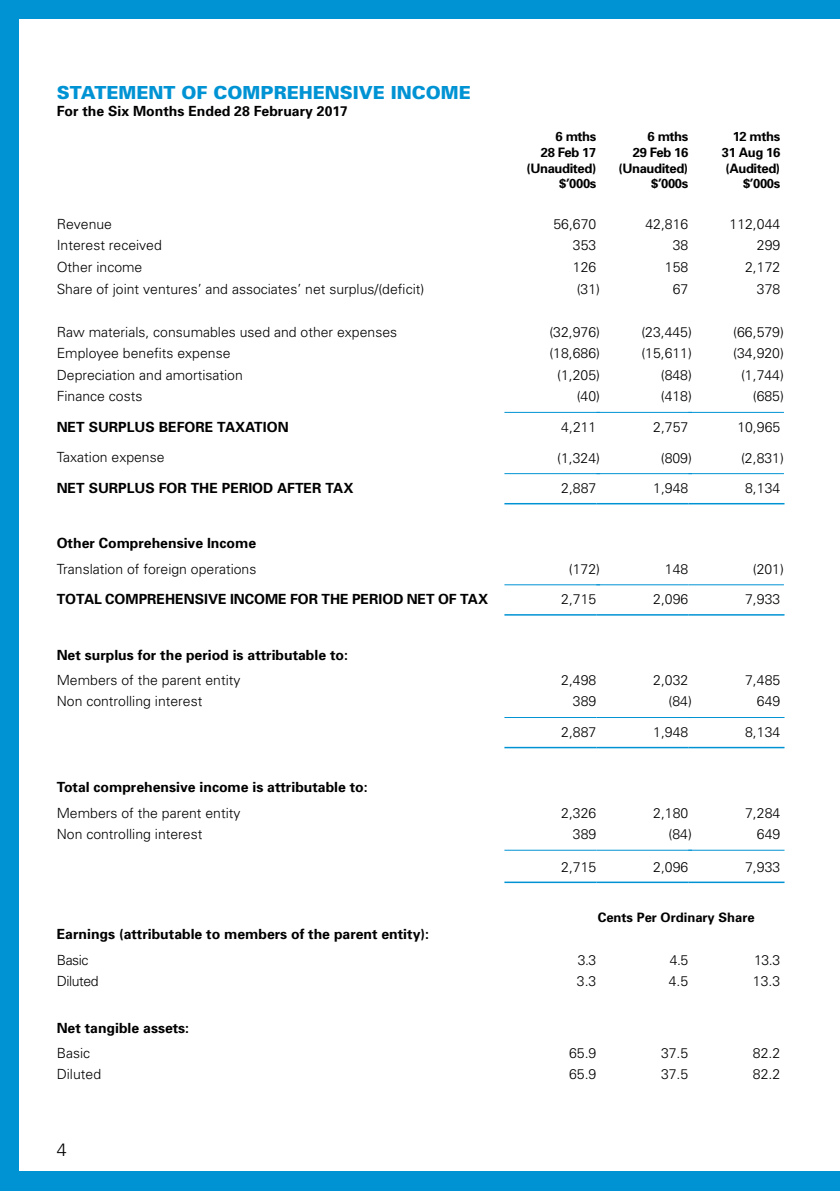
<style>
.page{position:relative;width:840px;height:1191px;background:#fff}
.page>*{position:absolute;margin:0;border:0;box-sizing:border-box;transform-origin:0 0}
.t1{font:900 18px "Univers";color:#0093d4}
.t2{font:300 18px "Univers";color:#000}
.t3{font:300 14px "Univers";color:#000}
.t4{font:700 14px "Univers";color:#000}
.t5{font:300 14px "Univers";letter-spacing:-.03em;color:#000}
.t6{font:700 13px/15.6px "Univers";letter-spacing:-.03em;color:#000;text-align:right}
.t7{font:700 13px "Univers";color:#000}
</style>
<div class="page">
<div style="left:0;top:0;width:839px;height:1191px;background:#0093d4"></div>
<div style="left:20px;top:20px;width:819px;height:1151px;background:#fff"></div>
<hr style="left:504px;top:412px;width:95px;height:1px;background:#0093d4">
<hr style="left:596px;top:412px;width:95px;height:1px;background:#0093d4">
<hr style="left:688px;top:412px;width:95px;height:1px;background:#0093d4">
<hr style="left:504px;top:473px;width:95px;height:1px;background:#0093d4">
<hr style="left:596px;top:473px;width:95px;height:1px;background:#0093d4">
<hr style="left:688px;top:473px;width:95px;height:1px;background:#0093d4">
<hr style="left:504px;top:503px;width:92px;height:1px;background:#0093d4">
<hr style="left:596px;top:503px;width:92px;height:1px;background:#0093d4">
<hr style="left:688px;top:503px;width:96px;height:1px;background:#0093d4">
<hr style="left:504px;top:584px;width:95px;height:1px;background:#0093d4">
<hr style="left:596px;top:584px;width:92px;height:1px;background:#0093d4">
<hr style="left:688px;top:584px;width:95px;height:1px;background:#0093d4">
<hr style="left:504px;top:614px;width:92px;height:1px;background:#0093d4">
<hr style="left:596px;top:614px;width:92px;height:1px;background:#0093d4">
<hr style="left:688px;top:614px;width:96px;height:1px;background:#0093d4">
<hr style="left:504px;top:717px;width:92px;height:1px;background:#0093d4">
<hr style="left:596px;top:717px;width:95px;height:1px;background:#0093d4">
<hr style="left:688px;top:717px;width:96px;height:1px;background:#0093d4">
<hr style="left:504px;top:747px;width:92px;height:1px;background:#0093d4">
<hr style="left:596px;top:747px;width:92px;height:1px;background:#0093d4">
<hr style="left:688px;top:747px;width:96px;height:1px;background:#0093d4">
<hr style="left:504px;top:850px;width:92px;height:1px;background:#0093d4">
<hr style="left:596px;top:850px;width:95px;height:1px;background:#0093d4">
<hr style="left:688px;top:850px;width:96px;height:1px;background:#0093d4">
<hr style="left:504px;top:881px;width:92px;height:2px;background:#0093d4">
<hr style="left:596px;top:881px;width:92px;height:2px;background:#0093d4">
<hr style="left:688px;top:881px;width:96px;height:2px;background:#0093d4">
<p class="t1" style="left:57px;top:82px;width:415px">STATEMENT OF COMPREHENSIVE INCOME</p>
<p class="t4" style="left:57px;top:103px;width:292px">For the Six Months Ended 28 February 2017</p>
<p class="t6" style="left:526px;top:129px;width:71px">6 mths<br>28 Feb 17 (Unaudited) $’000s</p>
<p class="t6" style="left:618px;top:129px;width:71px">6 mths<br>29 Feb 16 (Unaudited) $’000s</p>
<p class="t6" style="left:721px;top:129px;width:60px">12 mths<br>31 Aug 16 (Audited) $’000s</p>
<p class="t3" style="left:57px;top:215px;width:57px">Revenue</p>
<p class="t3" style="left:553px;top:215px;width:44px">56,670</p>
<p class="t3" style="left:645px;top:215px;width:44px">42,816</p>
<p class="t3" style="left:729px;top:215px;width:52px">112,044</p>
<p class="t3" style="left:57px;top:237px;width:107px">Interest received</p>
<p class="t3" style="left:572px;top:237px;width:25px">353</p>
<p class="t3" style="left:672px;top:237px;width:17px">38</p>
<p class="t3" style="left:756px;top:237px;width:25px">299</p>
<p class="t3" style="left:57px;top:258px;width:87px">Other income</p>
<p class="t3" style="left:572px;top:258px;width:25px">126</p>
<p class="t3" style="left:664px;top:258px;width:25px">158</p>
<p class="t3" style="left:744px;top:258px;width:37px">2,172</p>
<p class="t3" style="left:57px;top:280px;width:369px">Share of joint ventures’ and associates’ net surplus/(deficit)</p>
<p class="t3" style="left:576px;top:280px;width:25px">(31)</p>
<p class="t3" style="left:672px;top:280px;width:17px">67</p>
<p class="t3" style="left:756px;top:280px;width:25px">378</p>
<p class="t3" style="left:57px;top:323px;width:342px">Raw materials, consumables used and other expenses</p>
<p class="t3" style="left:549px;top:323px;width:52px">(32,976)</p>
<p class="t3" style="left:641px;top:323px;width:52px">(23,445)</p>
<p class="t3" style="left:732px;top:323px;width:52px">(66,579)</p>
<p class="t3" style="left:57px;top:345px;width:175px">Employee benefits expense</p>
<p class="t3" style="left:549px;top:345px;width:52px">(18,686)</p>
<p class="t3" style="left:641px;top:345px;width:52px">(15,611)</p>
<p class="t3" style="left:732px;top:345px;width:52px">(34,920)</p>
<p class="t3" style="left:57px;top:366px;width:187px">Depreciation and amortisation</p>
<p class="t3" style="left:557px;top:366px;width:44px">(1,205)</p>
<p class="t3" style="left:660px;top:366px;width:33px">(848)</p>
<p class="t3" style="left:740px;top:366px;width:44px">(1,744)</p>
<p class="t3" style="left:57px;top:388px;width:87px">Finance costs</p>
<p class="t3" style="left:576px;top:388px;width:25px">(40)</p>
<p class="t3" style="left:660px;top:388px;width:33px">(418)</p>
<p class="t3" style="left:752px;top:388px;width:33px">(685)</p>
<p class="t4" style="left:57px;top:418px;width:233px">NET SURPLUS BEFORE TAXATION</p>
<p class="t3" style="left:561px;top:418px;width:37px">4,211</p>
<p class="t3" style="left:653px;top:418px;width:37px">2,757</p>
<p class="t3" style="left:737px;top:418px;width:44px">10,965</p>
<p class="t3" style="left:57px;top:449px;width:109px">Taxation expense</p>
<p class="t3" style="left:557px;top:449px;width:44px">(1,324)</p>
<p class="t3" style="left:660px;top:449px;width:33px">(809)</p>
<p class="t3" style="left:740px;top:449px;width:44px">(2,831)</p>
<p class="t4" style="left:57px;top:479px;width:298px">NET SURPLUS FOR THE PERIOD AFTER TAX</p>
<p class="t3" style="left:561px;top:480px;width:37px">2,887</p>
<p class="t3" style="left:653px;top:480px;width:37px">1,948</p>
<p class="t3" style="left:744px;top:480px;width:37px">8,134</p>
<p class="t4" style="left:57px;top:535px;width:201px">Other Comprehensive Income</p>
<p class="t3" style="left:57px;top:560px;width:201px">Translation of foreign operations</p>
<p class="t3" style="left:568px;top:560px;width:33px">(172)</p>
<p class="t3" style="left:664px;top:560px;width:25px">148</p>
<p class="t3" style="left:752px;top:560px;width:33px">(201)</p>
<p class="t4" style="left:57px;top:590px;width:432px">TOTAL COMPREHENSIVE INCOME FOR THE PERIOD NET OF TAX</p>
<p class="t3" style="left:561px;top:591px;width:37px">2,715</p>
<p class="t3" style="left:653px;top:591px;width:37px">2,096</p>
<p class="t3" style="left:744px;top:591px;width:37px">7,933</p>
<p class="t4" style="left:57px;top:646px;width:292px">Net surplus for the period is attributable to:</p>
<p class="t3" style="left:57px;top:671px;width:185px">Members of the parent entity</p>
<p class="t3" style="left:561px;top:671px;width:37px">2,498</p>
<p class="t3" style="left:653px;top:671px;width:37px">2,032</p>
<p class="t3" style="left:744px;top:671px;width:37px">7,485</p>
<p class="t3" style="left:57px;top:693px;width:147px">Non controlling interest</p>
<p class="t3" style="left:572px;top:693px;width:25px">389</p>
<p class="t3" style="left:668px;top:693px;width:25px">(84)</p>
<p class="t3" style="left:756px;top:693px;width:25px">649</p>
<p class="t3" style="left:561px;top:723px;width:37px">2,887</p>
<p class="t3" style="left:653px;top:723px;width:37px">1,948</p>
<p class="t3" style="left:744px;top:723px;width:37px">8,134</p>
<p class="t4" style="left:57px;top:779px;width:312px">Total comprehensive income is attributable to:</p>
<p class="t3" style="left:57px;top:804px;width:185px">Members of the parent entity</p>
<p class="t3" style="left:561px;top:804px;width:37px">2,326</p>
<p class="t3" style="left:653px;top:804px;width:37px">2,180</p>
<p class="t3" style="left:744px;top:804px;width:37px">7,284</p>
<p class="t3" style="left:57px;top:825px;width:147px">Non controlling interest</p>
<p class="t3" style="left:572px;top:825px;width:25px">389</p>
<p class="t3" style="left:668px;top:825px;width:25px">(84)</p>
<p class="t3" style="left:756px;top:825px;width:25px">649</p>
<p class="t3" style="left:561px;top:858px;width:37px">2,715</p>
<p class="t3" style="left:653px;top:858px;width:37px">2,096</p>
<p class="t3" style="left:744px;top:858px;width:37px">7,933</p>
<p class="t7" style="left:597px;top:910px;width:158px">Cents Per Ordinary Share</p>
<p class="t4" style="left:57px;top:926px;width:373px">Earnings (attributable to members of the parent entity):</p>
<p class="t3" style="left:57px;top:951px;width:33px">Basic</p>
<p class="t3" style="left:577px;top:951px;width:20px">3.3</p>
<p class="t3" style="left:669px;top:951px;width:20px">4.5</p>
<p class="t3" style="left:753px;top:951px;width:27px">13.3</p>
<p class="t5" style="left:57px;top:973px;width:43px">Diluted</p>
<p class="t3" style="left:576px;top:973px;width:21px">3.3</p>
<p class="t3" style="left:668px;top:973px;width:21px">4.5</p>
<p class="t3" style="left:752px;top:973px;width:29px">13.3</p>
<p class="t4" style="left:57px;top:1019px;width:134px">Net tangible assets:</p>
<p class="t3" style="left:57px;top:1044px;width:35px">Basic</p>
<p class="t3" style="left:568px;top:1044px;width:29px">65.9</p>
<p class="t3" style="left:660px;top:1044px;width:29px">37.5</p>
<p class="t3" style="left:752px;top:1044px;width:29px">82.2</p>
<p class="t3" style="left:57px;top:1066px;width:46px">Diluted</p>
<p class="t3" style="left:568px;top:1066px;width:29px">65.9</p>
<p class="t3" style="left:660px;top:1066px;width:29px">37.5</p>
<p class="t3" style="left:752px;top:1066px;width:29px">82.2</p>
<p class="t2" style="left:57px;top:1138px;width:12px">4</p>
</div>
